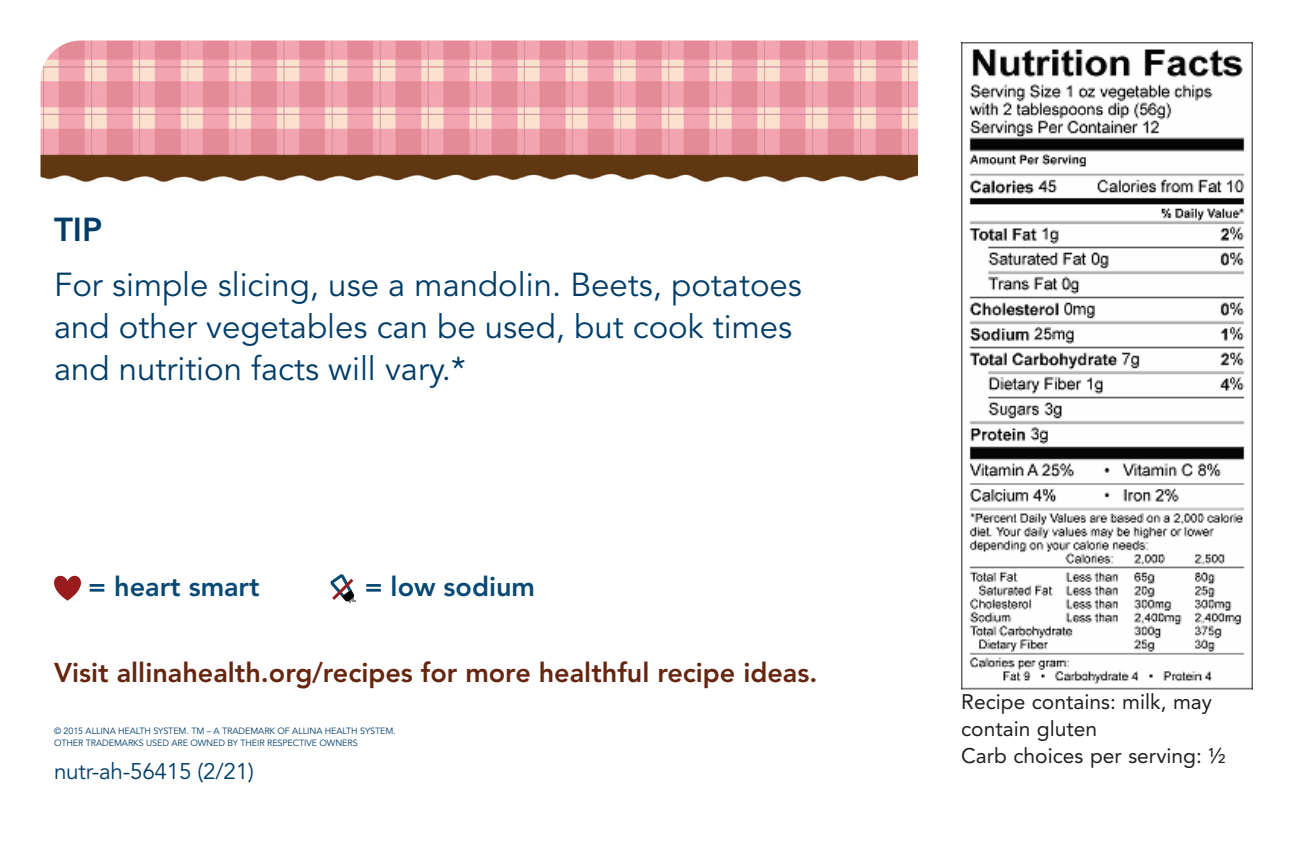
<style>
.page{position:relative;width:1296px;height:864px;background:#fff}
.page>*{position:absolute;margin:0;border:0;box-sizing:border-box;transform-origin:0 0}
.INGREDIENTS_HEADER{font:33px/42px "Avenir LT Std";color:#003d69}
.INGREDIENTS_HEADER-2{font:800 33px "Avenir LT Std";color:#003d69}
.t1{font:800 27px "Avenir LT Std";color:#65250f}
.t2{font:800 27px "Avenir LT Std";color:#074975}
.t3{font:22.5px "Avenir LT Std";letter-spacing:-.01em;color:#003d69}
.Body{font:21px/27px "Avenir LT Std";color:#231f20}
.t4{font:9px "Avenir LT Std";letter-spacing:-.01em;color:#003d69}
</style>
<div class="page">
<img style="left:40px;top:40px;width:878px;height:143px">
<svg style="left:54px;top:575px;width:27px;height:26px"></svg>
<svg style="left:330px;top:574px;width:26px;height:29px"></svg>
<img style="left:961px;top:42px;width:291px;height:648px">
<p class="INGREDIENTS_HEADER-2" style="left:54px;top:210px;width:50px">TIP</p>
<p class="INGREDIENTS_HEADER" style="left:54px;top:265px;width:750px">For simple slicing, use a mandolin. Beets, potatoes and other vegetables can be used, but cook times and nutrition facts will vary.*</p>
<p class="t2" style="left:88px;top:571px;width:173px">= heart smart</p>
<p class="t2" style="left:365px;top:571px;width:172px">= low sodium</p>
<p class="t1" style="left:54px;top:657px;width:765px">Visit allinahealth.org/recipes for more healthful recipe ideas.</p>
<p class="t4" style="left:54px;top:726px;width:343px">© 2015 ALLINA HEALTH SYSTEM. TM – A TRADEMARK OF ALLINA HEALTH SYSTEM.</p>
<p class="t4" style="left:54px;top:738px;width:305px">OTHER TRADEMARKS USED ARE OWNED BY THEIR RESPECTIVE OWNERS</p>
<p class="t3" style="left:54px;top:759px;width:201px">nutr-ah-56415 (2/21)</p>
<p class="Body" style="left:961px;top:689px;width:266px">Recipe contains: milk, may contain gluten<br>Carb choices per serving: 1/2</p>
</div>
